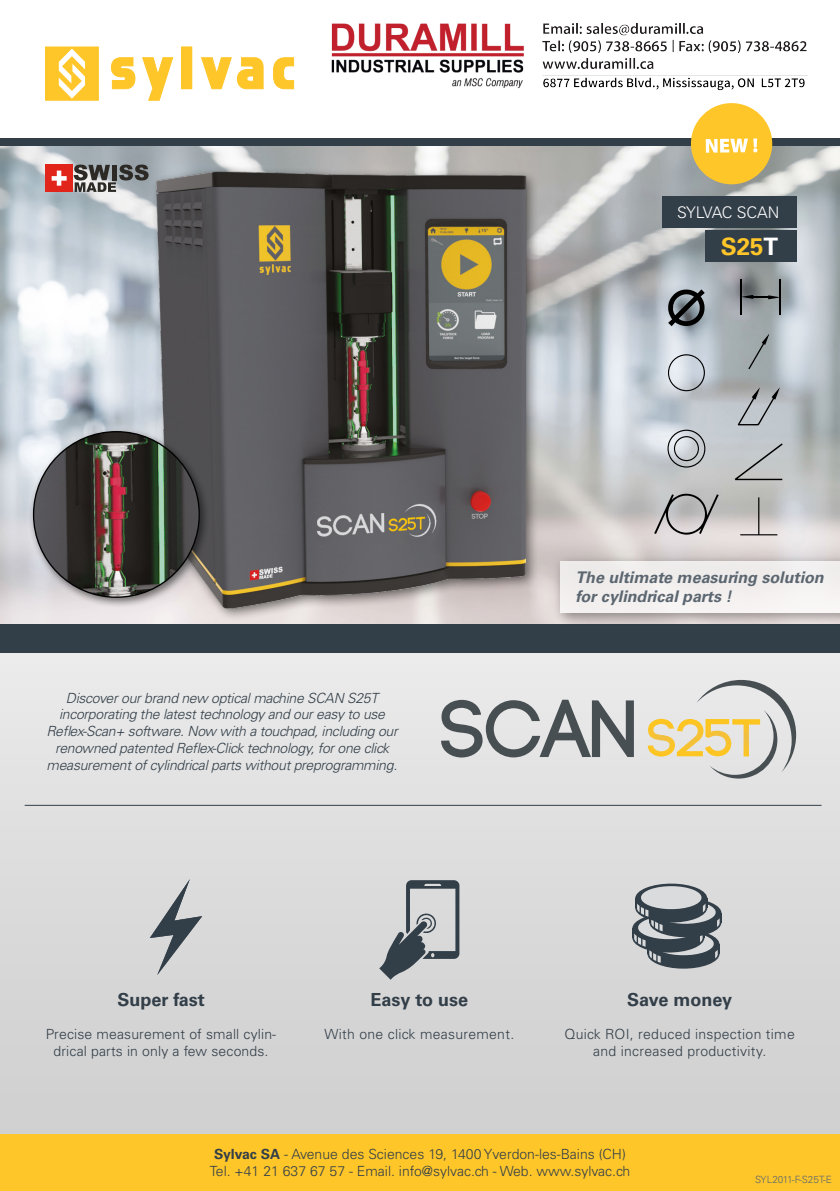
<style>
.page{position:relative;width:840px;height:1191px;background:#fff}
.page>*{position:absolute;margin:0;border:0;box-sizing:border-box;transform-origin:0 0}
.t1{font:700 24px "Univers LT Std";color:#ffc629}
.t2{font:700 18px "Univers LT Std";color:#323e48}
.t3{font:italic 700 16px/19.2px "Univers LT Std";color:#5b6670}
.t4{font:300 16px "Univers LT Std";letter-spacing:-.025em;color:#fff}
.t5{font:300 14px/16.8px "Univers LT Std";letter-spacing:.01em;color:#323e48;text-align:center}
.t6{font:italic 300 14px/16.8px "Univers LT Std";color:#323e48;text-align:center}
.t7{font:300 10px "Univers LT Std";color:#5b6670}
.s1{color:#fff}
.s2{font-weight:700}
</style>
<div class="page">
<svg style="left:0;top:652px;width:839px;height:482px;fill:#dbdbdb"></svg>
<div style="left:0;top:1134px;width:839px;height:57px;background:#ffc629"></div>
<img style="left:0;top:146px;width:839px;height:478px">
<div style="left:181px;top:47px;width:11px;height:42px;background:#ffc629"></div>
<svg style="left:142px;top:57px;width:31px;height:43px"></svg>
<svg style="left:201px;top:57px;width:30px;height:32px"></svg>
<svg style="left:237px;top:57px;width:26px;height:32px"></svg>
<svg style="left:273px;top:57px;width:21px;height:32px"></svg>
<svg style="left:111px;top:57px;width:24px;height:32px"></svg>
<svg style="left:45px;top:47px;width:53px;height:53px"></svg>
<div style="left:0;top:624px;width:839px;height:28px;background:#323e48"></div>
<svg style="left:441px;top:699px;width:192px;height:58px"></svg>
<svg style="left:647px;top:680px;width:148px;height:98px"></svg>
<hr style="left:25px;top:805px;width:796px;height:1px;background:#323e48">
<div style="left:0;top:139px;width:839px;height:7px;background:#323e48"></div>
<svg style="left:150px;top:879px;width:52px;height:96px"></svg>
<svg style="left:379px;top:880px;width:80px;height:99px"></svg>
<svg style="left:667px;top:287px;width:37px;height:41px"></svg>
<svg style="left:653px;top:492px;width:65px;height:44px"></svg>
<svg style="left:737px;top:387px;width:42px;height:38px"></svg>
<svg style="left:734px;top:443px;width:48px;height:37px"></svg>
<svg style="left:667px;top:354px;width:37px;height:37px"></svg>
<svg style="left:739px;top:497px;width:38px;height:38px"></svg>
<svg style="left:747px;top:334px;width:21px;height:35px"></svg>
<svg style="left:667px;top:429px;width:38px;height:38px"></svg>
<hr style="left:740px;top:279px;width:1px;height:36px;background:#000">
<hr style="left:778px;top:279px;width:2px;height:36px;background:#000">
<svg style="left:741px;top:295px;width:38px;height:4px"></svg>
<img style="left:143px;top:162px;width:397px;height:457px">
<div style="left:28px;top:426px;width:182px;height:182px;background:#000;opacity:.5"></div>
<img style="left:34px;top:432px;width:165px;height:165px;border-radius:83px">
<svg style="left:74px;top:165px;width:74px;height:27px"></svg>
<div style="left:45px;top:164px;width:28px;height:28px;background:#e1251b"></div>
<svg style="left:52px;top:171px;width:15px;height:15px"></svg>
<svg style="left:628px;top:882px;width:96px;height:88px"></svg>
<div style="left:690px;top:103px;width:81px;height:81px;background:#ffc629;border-radius:50%"></div>
<svg style="left:705px;top:138px;width:52px;height:15px"></svg>
<div style="left:662px;top:197px;width:134px;height:31px;background:#323e48"></div>
<div style="left:705px;top:231px;width:91px;height:31px;background:#323e48"></div>
<div style="left:552px;top:554px;width:287px;height:73px;background:#000;opacity:.5"></div>
<div style="left:559px;top:561px;width:280px;height:51px;background:#f2efee"></div>
<img style="left:331px;top:23px;width:477px;height:67px">
<p class="t4" style="left:676px;top:203px;width:104px">SYLVAC SCAN</p>
<p class="t1" style="left:720px;top:233px;width:59px">S25<span class="s1">T</span></p>
<p class="t6" style="left:46px;top:689px;width:356px">Discoverourbrand new opticalmachine SCAN S25T incorporating the latesttechnologyand oureasyto use Reflex-Scan+ software.Now with atouchpad,including our renowned patented Reflex-Clicktechnology,forone click measurementofcylindricalpartswithoutpreprogramming.</p>
<p class="t3" style="left:575px;top:568px;width:254px">The ultimate measuring solution forcylindricalparts !</p>
<p class="t2" style="left:117px;top:988px;width:89px">Super fast</p>
<p class="t5" style="left:46px;top:1025px;width:232px">Precise measurement of small cylin&shy;drical parts in only a few seconds.</p>
<p class="t2" style="left:370px;top:988px;width:99px">Easy to use</p>
<p class="t5" style="left:324px;top:1025px;width:191px">With one click measurement.</p>
<p class="t2" style="left:626px;top:988px;width:106px">Save money</p>
<p class="t5" style="left:564px;top:1025px;width:232px">Quick ROI, reduced inspection time and increased productivity.</p>
<p class="t5" style="left:214px;top:1145px;width:413px"><span class="s2">Sylvac SA</span> - Avenue des Sciences 19, 1400 Yverdon-les-Bains (CH)</p>
<p class="t5" style="left:209px;top:1162px;width:422px">Tel. +41 21 637 67 57 - Email. info@sylvac.ch - Web. www.sylvac.ch</p>
<p class="t7" style="left:754px;top:1173px;width:78px">SYL2011-F-S25T-E</p>
</div>
